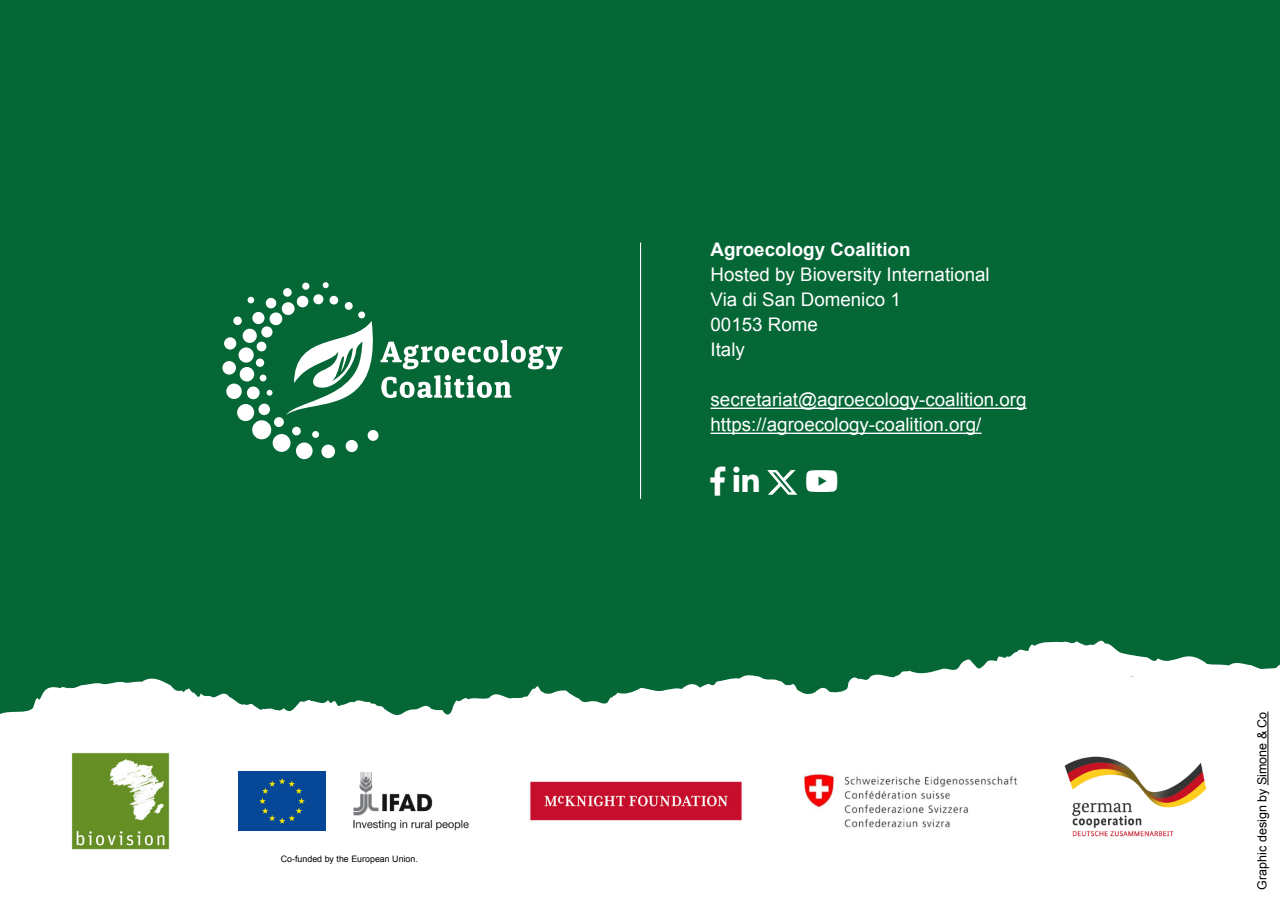
<style>
.page{position:relative;width:1280px;height:907px;background:#fff}
.page>*{position:absolute;margin:0;border:0;box-sizing:border-box;transform-origin:0 0}
.t1{font:18.75px/25px "Arial";color:#fff}
.t2{font:700 18.75px "Arial";color:#fff}
.t3{font:12.5px "Arial";color:#000}
.t4{font:8.88px "Arial";color:#000}
</style>
<div class="page">
<div style="left:0;top:0;width:1280px;height:635px;background:#046735"></div>
<svg style="left:0;top:635px;width:1280px;height:32px;background:#1a7447"></svg>
<svg style="left:0;top:667px;width:1277px;height:119px"></svg>
<svg style="left:222px;top:282px;width:341px;height:177px;background:#2c7f55"></svg>
<hr style="left:640px;top:242px;width:1px;height:256px;background:#fff">
<hr style="left:711px;top:407px;width:316px;height:2px;background:#fff">
<hr style="left:711px;top:432px;width:271px;height:2px;background:#fff">
<svg style="left:767px;top:470px;width:30px;height:24px"></svg>
<svg style="left:17px;top:708px;width:440px;height:123px"></svg>
<div style="left:238px;top:771px;width:88px;height:59px;background:#064797"></div>
<img style="left:354px;top:771px;width:115px;height:58px">
<img style="left:61px;top:740px;width:119px;height:110px">
<img style="left:1051px;top:747px;width:170px;height:90px">
<img style="left:781px;top:751px;width:260px;height:77px">
<img style="left:518px;top:764px;width:237px;height:57px">
<hr style="left:1267px;top:711px;width:1px;height:74px;background:#000">
<svg style="left:711px;top:466px;width:15px;height:30px"></svg>
<svg style="left:734px;top:466px;width:25px;height:26px"></svg>
<svg style="left:806px;top:470px;width:31px;height:22px"></svg>
<p class="t4" style="left:281px;top:852px;width:139px">Co-funded by the European Union.</p>
<p class="t2" style="left:711px;top:237px;width:202px">Agroecology Coalition</p>
<p class="t1" style="left:711px;top:262px;width:281px">Hosted by Bioversity International<br>Via di San Domenico 1<br>00153 Rome<br>Italy</p>
<p class="t1" style="left:711px;top:387px;width:318px">secretariat@agroecology-coalition.org https://agroecology-coalition.org/</p>
<p class="t3" style="left:1254px;top:889px;width:179px;rotate:-90deg">Graphic design by Simone &amp; Co</p>
</div>
